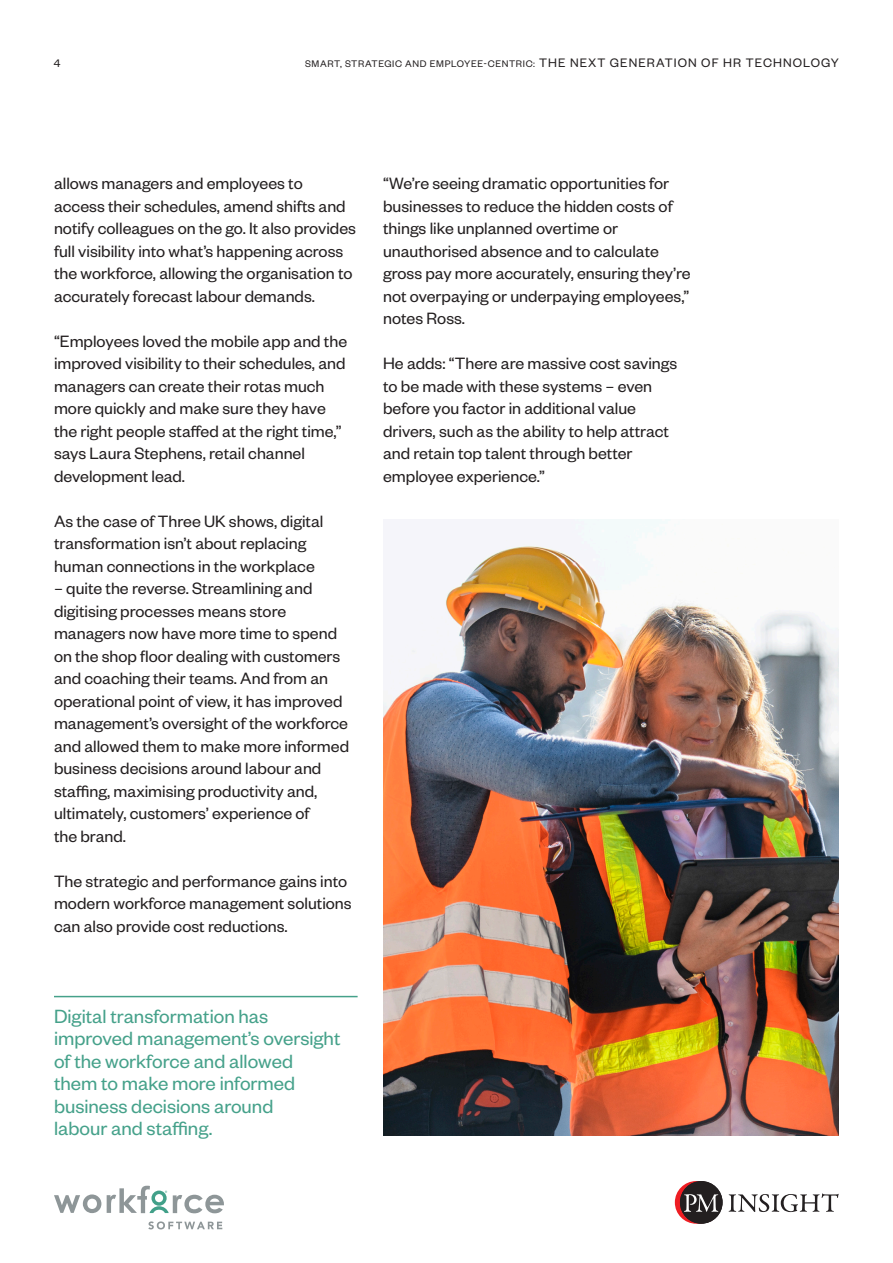
<style>
.page{position:relative;width:893px;height:1263px;background:#fff}
.page>*{position:absolute;margin:0;border:0;box-sizing:border-box;transform-origin:0 0}
.t1{font:21px/22.5px "Founders Grotesk";color:#45a18a}
.t2{font:18px/22.5px "Founders Grotesk";color:#231f20}
.t3{font:12px "Founders Grotesk";color:#231f20}
.t4{font:10.5px "Founders Grotesk";letter-spacing:.06em;color:#231f20}
.s1{font-size:13.5px}
</style>
<div class="page">
<svg style="left:729px;top:1193px;width:110px;height:19px"></svg>
<svg style="left:680px;top:1181px;width:43px;height:43px"></svg>
<svg style="left:675px;top:1181px;width:43px;height:43px"></svg>
<svg style="left:148px;top:1221px;width:74px;height:8px"></svg>
<svg style="left:54px;top:1194px;width:47px;height:19px"></svg>
<svg style="left:107px;top:1186px;width:117px;height:27px"></svg>
<hr style="left:54px;top:996px;width:304px;height:1px;background:#45a18a">
<img style="left:383px;top:520px;width:456px;height:615px">
<p class="t3" style="left:54px;top:56px;width:8px">4</p>
<p class="t4" style="left:305px;top:58px;width:535px">SMART, STRATEGIC AND EMPLOYEE-CENTRIC: <span class="s1">THE NEXT GENERATION OF HR TECHNOLOGY</span></p>
<p class="t2" style="left:54px;top:171px;width:304px">allows managers and employees to access their schedules, amend shifts and notify colleagues on the go. It also provides full visibility into what’s happening across the workforce, allowing the organisation to accurately forecast labour demands.</p>
<p class="t2" style="left:54px;top:329px;width:295px">“Employees loved the mobile app and the improved visibility to their schedules, and managers can create their rotas much more quickly and make sure they have the right people staffed at the right time,” says Laura Stephens, retail channel development lead.</p>
<p class="t2" style="left:54px;top:509px;width:271px">As the case of Three UK shows, digital transformation isn’t about replacing human connections in the workplace</p>
<p class="t2" style="left:54px;top:576px;width:297px">– quite the reverse. Streamlining and digitising processes means store managers now have more time to spend on the shop floor dealing with customers and coaching their teams. And from an operational point of view, it has improved management’s oversight of the workforce and allowed them to make more informed business decisions around labour and staffing, maximising productivity and, ultimately, customers’ experience of<br>the brand.</p>
<p class="t2" style="left:54px;top:869px;width:299px">The strategic and performance gains into modern workforce management solutions can also provide cost reductions.</p>
<p class="t2" style="left:383px;top:171px;width:309px">“We’re seeing dramatic opportunities for businesses to reduce the hidden costs of things like unplanned overtime or unauthorised absence and to calculate gross pay more accurately, ensuring they’re not overpaying or underpaying employees,” notes Ross.</p>
<p class="t2" style="left:383px;top:351px;width:296px">He adds: “There are massive cost savings to be made with these systems – even before you factor in additional value drivers, such as the ability to help attract and retain top talent through better employee experience.”</p>
<p class="t1" style="left:54px;top:1004px;width:288px">Digital transformation has improved management’s oversight of the workforce and allowed them to make more informed business decisions around<br>labour and staffing.</p>
</div>
